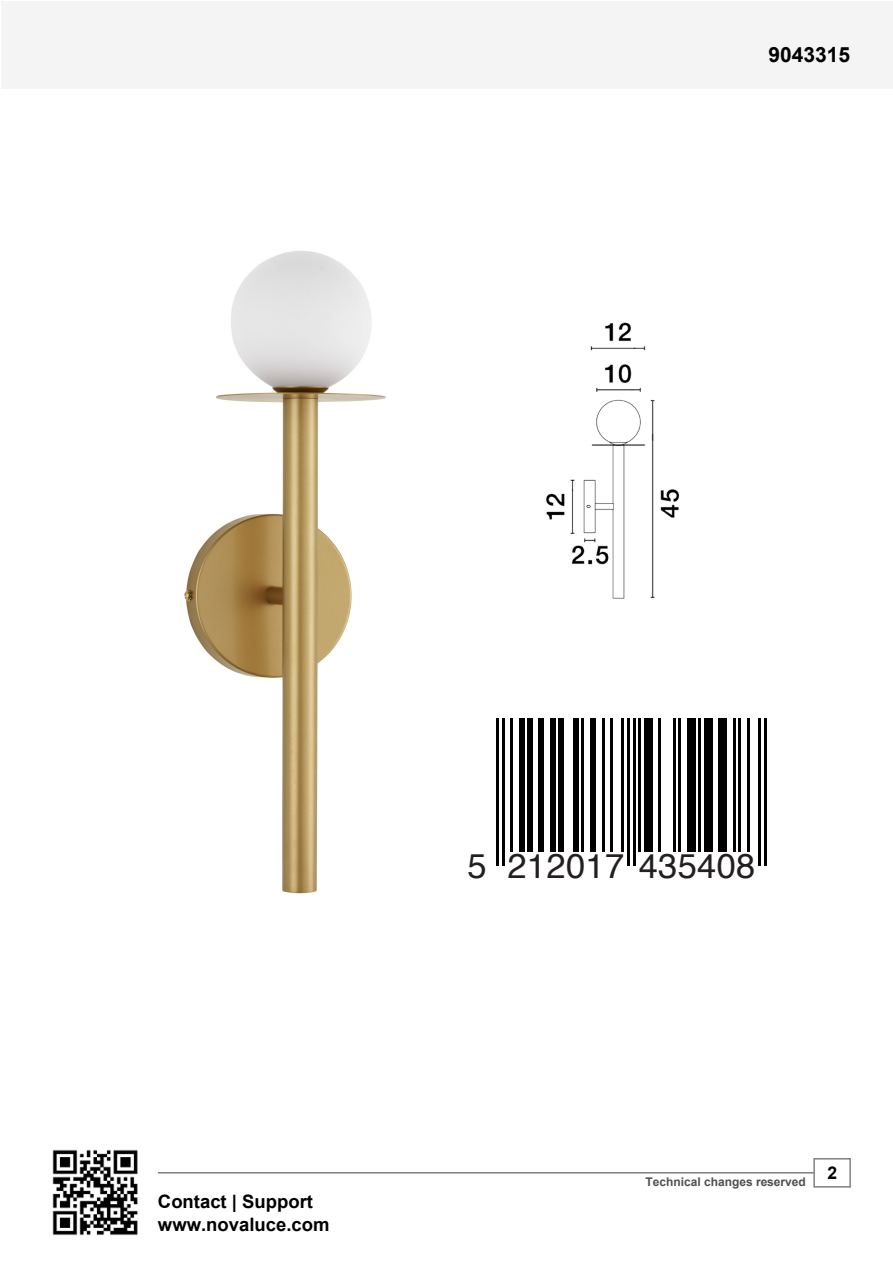
<style>
.page{position:relative;width:893px;height:1263px;background:#fff}
.page>*{position:absolute;margin:0;border:0;box-sizing:border-box;transform-origin:0 0}
.t1{font:34.5px "Helvetica";letter-spacing:.01em;color:#231f20}
.t2{font:700 21px "Arial";color:#000}
.t3{font:700 18.45px/23.1px "Arial";color:#000}
.t4{font:700 17.55px "Arial";color:#000}
.t5{font:700 12px "Arial";color:#4f4f4e}
</style>
<div class="page">
<div style="left:1px;top:2px;width:892px;height:87px;background:#f4f4f4"></div>
<hr style="left:158px;top:1172px;width:656px;height:1px;background:#808080">
<div style="left:813px;top:1158px;width:38px;height:29px;border:2px solid #808080"></div>
<img style="left:52px;top:1149px;width:86px;height:87px">
<img style="left:184px;top:251px;width:202px;height:643px">
<img style="left:546px;top:322px;width:134px;height:277px">
<hr style="left:496px;top:718px;width:3px;height:148px;background:#000">
<hr style="left:502px;top:718px;width:2px;height:148px;background:#000">
<hr style="left:510px;top:718px;width:3px;height:133px;background:#000">
<div style="left:519px;top:718px;width:5px;height:133px;background:#000"></div>
<div style="left:527px;top:718px;width:6px;height:133px;background:#000"></div>
<div style="left:538px;top:718px;width:6px;height:133px;background:#000"></div>
<div style="left:550px;top:718px;width:6px;height:133px;background:#000"></div>
<div style="left:558px;top:718px;width:6px;height:133px;background:#000"></div>
<div style="left:573px;top:718px;width:6px;height:133px;background:#000"></div>
<hr style="left:581px;top:718px;width:3px;height:133px;background:#000">
<div style="left:590px;top:718px;width:6px;height:133px;background:#000"></div>
<hr style="left:602px;top:718px;width:2px;height:133px;background:#000">
<hr style="left:610px;top:718px;width:3px;height:133px;background:#000">
<hr style="left:622px;top:718px;width:2px;height:133px;background:#000">
<hr style="left:627px;top:718px;width:3px;height:148px;background:#000">
<hr style="left:633px;top:718px;width:3px;height:148px;background:#000">
<hr style="left:639px;top:718px;width:2px;height:133px;background:#000">
<div style="left:644px;top:718px;width:9px;height:133px;background:#000"></div>
<hr style="left:658px;top:718px;width:3px;height:133px;background:#000">
<hr style="left:673px;top:718px;width:3px;height:133px;background:#000">
<hr style="left:678px;top:718px;width:3px;height:133px;background:#000">
<div style="left:687px;top:718px;width:9px;height:133px;background:#000"></div>
<hr style="left:698px;top:718px;width:3px;height:133px;background:#000">
<div style="left:704px;top:718px;width:9px;height:133px;background:#000"></div>
<div style="left:718px;top:718px;width:9px;height:133px;background:#000"></div>
<hr style="left:733px;top:718px;width:3px;height:133px;background:#000">
<hr style="left:738px;top:718px;width:3px;height:133px;background:#000">
<hr style="left:747px;top:718px;width:3px;height:133px;background:#000">
<hr style="left:758px;top:718px;width:3px;height:148px;background:#000">
<hr style="left:764px;top:718px;width:3px;height:148px;background:#000">
<p class="t2" style="left:768px;top:40px;width:83px">9043315</p>
<p class="t3" style="left:158px;top:1190px;width:173px">Contact | Support www.novaluce.com</p>
<h1 class="t1" style="left:467px;top:839px;width:290px">5 212017 435408</h1>
<p class="t5" style="left:646px;top:1173px;width:162px">Technical changes reserved</p>
<p class="t4" style="left:827px;top:1161px;width:11px">2</p>
</div>
